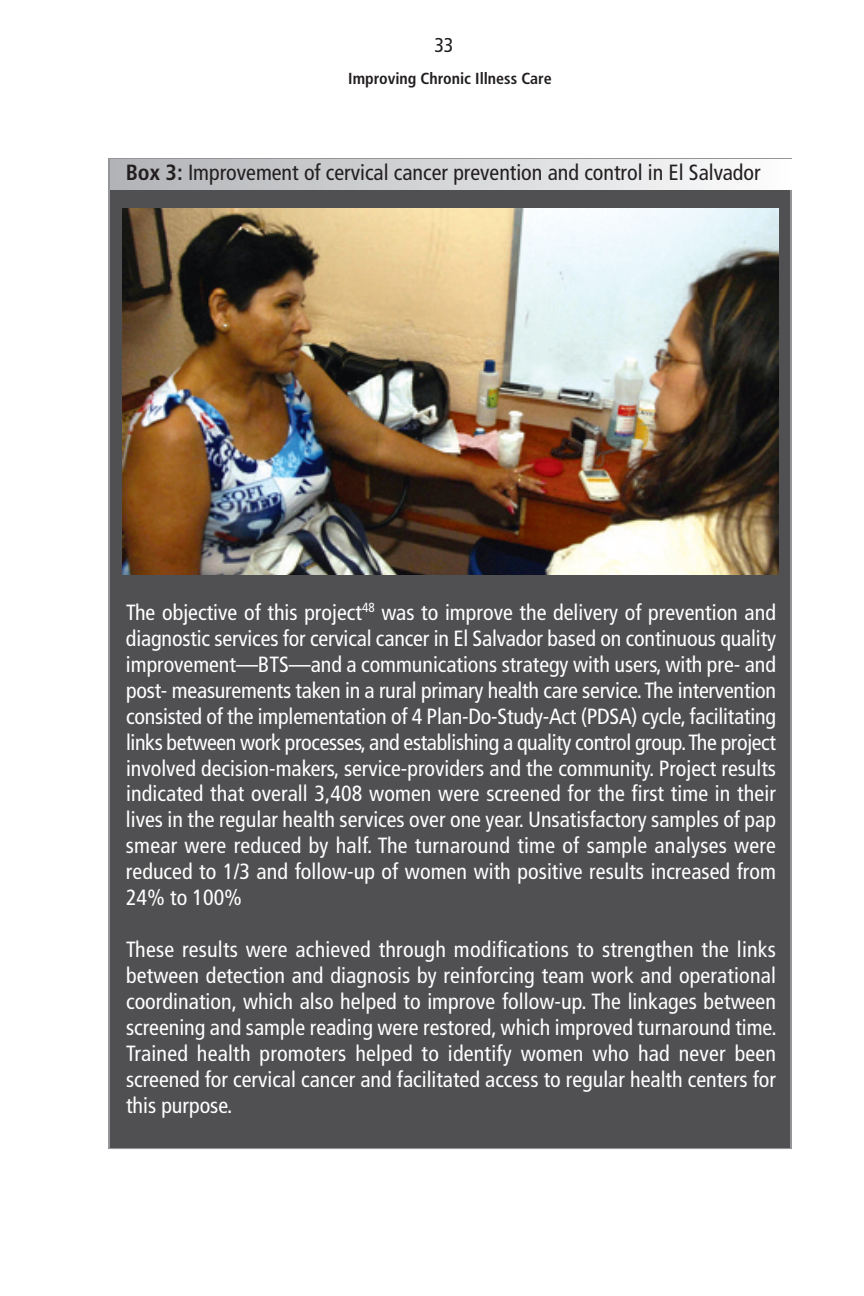
<style>
.page{position:relative;width:864px;height:1296px;background:#fff}
.page>*{position:absolute;margin:0;border:0;box-sizing:border-box;transform-origin:0 0}
.t1{font:condensed 22px/26px "Frutiger";color:#fff;text-align:justify}
.t2{font:condensed 22px "Frutiger";color:#231f20}
.t3{font:condensed 20px "Frutiger";color:#231f20}
.t4{font:700 condensed 16px "Frutiger";color:#231f20}
.s1{font-weight:700}
</style>
<div class="page">
<div style="left:110px;top:160px;width:680px;height:987px;background:#505052"></div>
<img style="left:123px;top:208px;width:656px;height:366px">
<div style="left:110px;top:159px;width:682px;height:30px;background:linear-gradient(to right,#b1b2b6,#fcfcfd)"></div>
<p class="t3" style="left:434px;top:37px;width:21px">33</p>
<p class="t4" style="left:348px;top:72px;width:205px">Improving Chronic Illness Care</p>
<p class="t2" style="left:126px;top:164px;width:636px"><span class="s1">Box 3:</span> Improvement of cervical cancer prevention and control in El Salvador</p>
<p class="t1" style="left:126px;top:601px;width:652px">The objective of this project<sup>48</sup> was to improve the delivery of prevention and diagnostic services for cervical cancer in El Salvador based on continuous quality improvement—BTS—and a communications strategy with users, with pre- and post- measurements taken in a rural primary health care service.The intervention consisted of the implementation of 4 Plan-Do-Study-Act (PDSA) cycle, facilitating links between work processes, and establishing a quality control group.The project involved decision-makers, service-providers and the community. Project results indicated that overall 3,408 women were screened for the first time in their lives in the regular health services over one year. Unsatisfactory samples of pap smear were reduced by half. The turnaround time of sample analyses were reduced to 1/3 and follow-up of women with positive results increased from 24% to 100%</p>
<p class="t1" style="left:126px;top:939px;width:652px">These results were achieved through modifications to strengthen the links between detection and diagnosis by reinforcing team work and operational coordination, which also helped to improve follow-up. The linkages between screening and sample reading were restored, which improved turnaround time.<br>Trained health promoters helped to identify women who had never been screened for cervical cancer and facilitated access to regular health centers for this purpose.</p>
</div>
